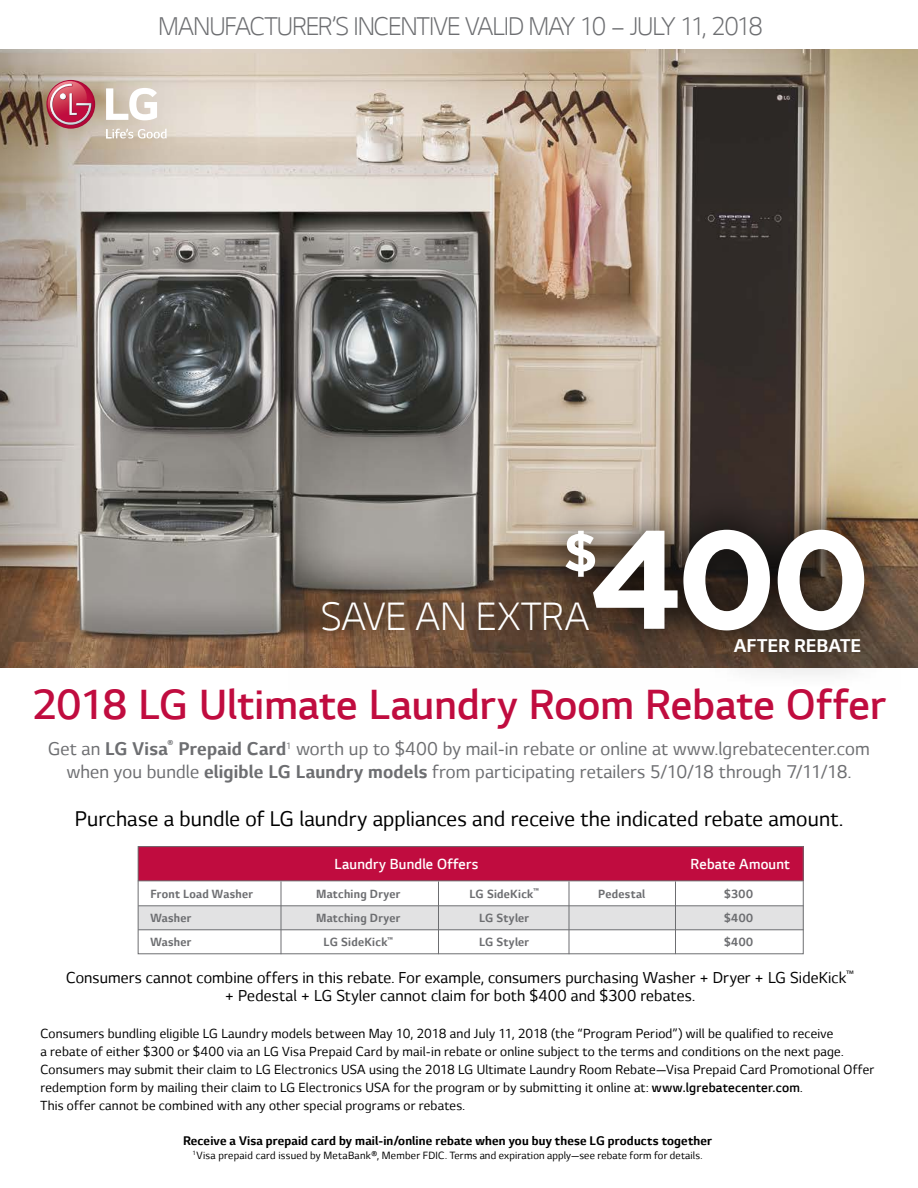
<style>
.page{position:relative;width:918px;height:1188px;background:#fff}
.page>*{position:absolute;margin:0;border:0;box-sizing:border-box;transform-origin:0 0}
.t1{font:700 139.2px "Gotham";color:#fff}
.t2{font:700 53.85px "Gotham";color:#fff}
.t3{font:300 48px "LG Smart";color:#c00c3f}
.t4{font:300 45px "LG Smart";letter-spacing:-.005em;color:#fff}
.t5{font:300 29.1px "LG Smart";letter-spacing:-.04em;color:#6d6e71}
.t6{font:24.3px "LG Smart";letter-spacing:.005em;color:#000}
.t7{font:700 21.15px "LG Smart";letter-spacing:.005em;color:#fff}
.t8{font:21px/22.5px "LG Smart";letter-spacing:.005em;color:#6d6e71;text-align:center}
.t9{font:18px/18px "LG Smart";letter-spacing:.005em;color:#000;text-align:center}
.t10{font:300 16.65px "LG Smart";letter-spacing:.015em;color:#fff}
.t11{font:15px/18px "LG Smart";letter-spacing:.015em;color:#000}
.t12{font:700 14.25px "LG Smart";letter-spacing:.01em;color:#000}
.t13{font:700 13.5px/24.5px "LG Smart";letter-spacing:.02em;color:#6d6e71;text-align:center}
.t14{font:12px "LG Smart";letter-spacing:.02em;color:#000}
.s1{font-weight:700}
.s2{font-weight:300}
</style>
<div class="page">
<img style="left:0;top:49px;width:918px;height:618px">
<div style="left:138px;top:906px;width:665px;height:24px;background:#e2e2e3"></div>
<div style="left:138px;top:846px;width:666px;height:35px;background:#c00c3f"></div>
<hr style="left:281px;top:881px;width:1px;height:73px;background:#6d6e71">
<hr style="left:438px;top:881px;width:1px;height:73px;background:#6d6e71">
<hr style="left:569px;top:881px;width:1px;height:73px;background:#6d6e71">
<hr style="left:675px;top:881px;width:1px;height:73px;background:#6d6e71">
<hr style="left:138px;top:905px;width:666px;height:1px;background:#6d6e71">
<hr style="left:138px;top:880px;width:665px;height:1px;background:#6d6e71">
<div style="left:138px;top:846px;width:666px;height:108px;border:1px solid #6d6e71"></div>
<hr style="left:138px;top:929px;width:666px;height:1px;background:#6d6e71">
<svg style="left:106px;top:129px;width:61px;height:9px"></svg>
<svg style="left:106px;top:88px;width:51px;height:32px"></svg>
<svg style="left:46px;top:80px;width:49px;height:49px"></svg>
<svg style="left:45px;top:81px;width:47px;height:44px;background:#c45b6f"></svg>
<svg style="left:288px;top:493px;width:613px;height:182px;background:#6d5d50"></svg>
<h3 class="t5" style="left:158px;top:10px;width:607px">MANUFACTURER’S INCENTIVE VALID MAY 10 – JULY 11, 2018</h3>
<h1 class="t1" style="left:589px;top:487px;width:285px">400</h1>
<h3 class="t7" style="left:734px;top:634px;width:129px">AFTER REBATE</h3>
<h2 class="t2" style="left:563px;top:517px;width:36px">$</h2>
<h3 class="t4" style="left:321px;top:592px;width:270px">SAVE AN EXTRA</h3>
<h3 class="t3" style="left:32px;top:679px;width:855px">2018 LG Ultimate Laundry Room Rebate Offer</h3>
<h3 class="t8" style="left:48px;top:738px;width:823px">Get an <span class="s1">LG Visa</span><sup>®</sup> <span class="s1">Prepaid Card</span><sup>1</sup> worth up to $400 by mail-in rebate or online at www.lgrebatecenter.com when you bundle <span class="s1">eligible LG Laundry models</span> from participating retailers 5/10/18 through 7/11/18.</h3>
<h3 class="t6" style="left:75px;top:806px;width:770px">Purchase a bundle of LG laundry appliances and receive the indicated rebate amount.</h3>
<p class="t10" style="left:335px;top:855px;width:145px">Laundry Bundle Offers</p>
<p class="t10" style="left:691px;top:855px;width:101px">Rebate Amount</p>
<p class="t13" style="left:316px;top:882px;width:86px">Matching Dryer<br>Matching Dryer<br>LG SideKick<sup>™</sup></p>
<p class="t13" style="left:598px;top:882px;width:49px">Pedestal</p>
<p class="t13" style="left:724px;top:882px;width:30px;text-align:justify">$300 $400 $400</p>
<p class="t13" style="left:150px;top:882px;width:104px;text-align:left">Front Load Washer<br>Washer<br>Washer</p>
<p class="t13" style="left:470px;top:882px;width:71px">LG SideKick<sup>™<br></sup>LG Styler<br>LG Styler</p>
<p class="t9" style="left:66px;top:968px;width:789px">Consumers cannot combine offers in this rebate. For example, consumers purchasing Washer + Dryer + LG SideKick<sup>™ </sup>+ Pedestal + LG Styler cannot claim for both $400 and $300 rebates.</p>
<p class="t11" style="left:40px;top:1024px;width:835px">Consumers bundling eligible LG Laundry models between May 10, 2018 and July 11, 2018 (the “Program Period”) will be qualified to receive<br>a rebate of either $300 or $400 via an LG Visa Prepaid Card by mail-in rebate or online subject to the terms and conditions on the next page.<br>Consumers may submit their claim to LG Electronics USA using the 2018 LG Ultimate Laundry Room Rebate—Visa Prepaid Card Promotional Offer redemption form by mailing their claim to LG Electronics USA for the program or by submitting it online at: <span class="s2">www.lgrebatecenter.com</span>.<br>This offer cannot be combined with any other special programs or rebates.</p>
<p class="t12" style="left:183px;top:1133px;width:531px">Receive a Visa prepaid card by mail-in/online rebate when you buy these LG products together</p>
<p class="t14" style="left:193px;top:1149px;width:511px"><sup>1</sup>Visa prepaid card issued by MetaBank®, Member FDIC. Terms and expiration apply—see rebate form for details.</p>
</div>
